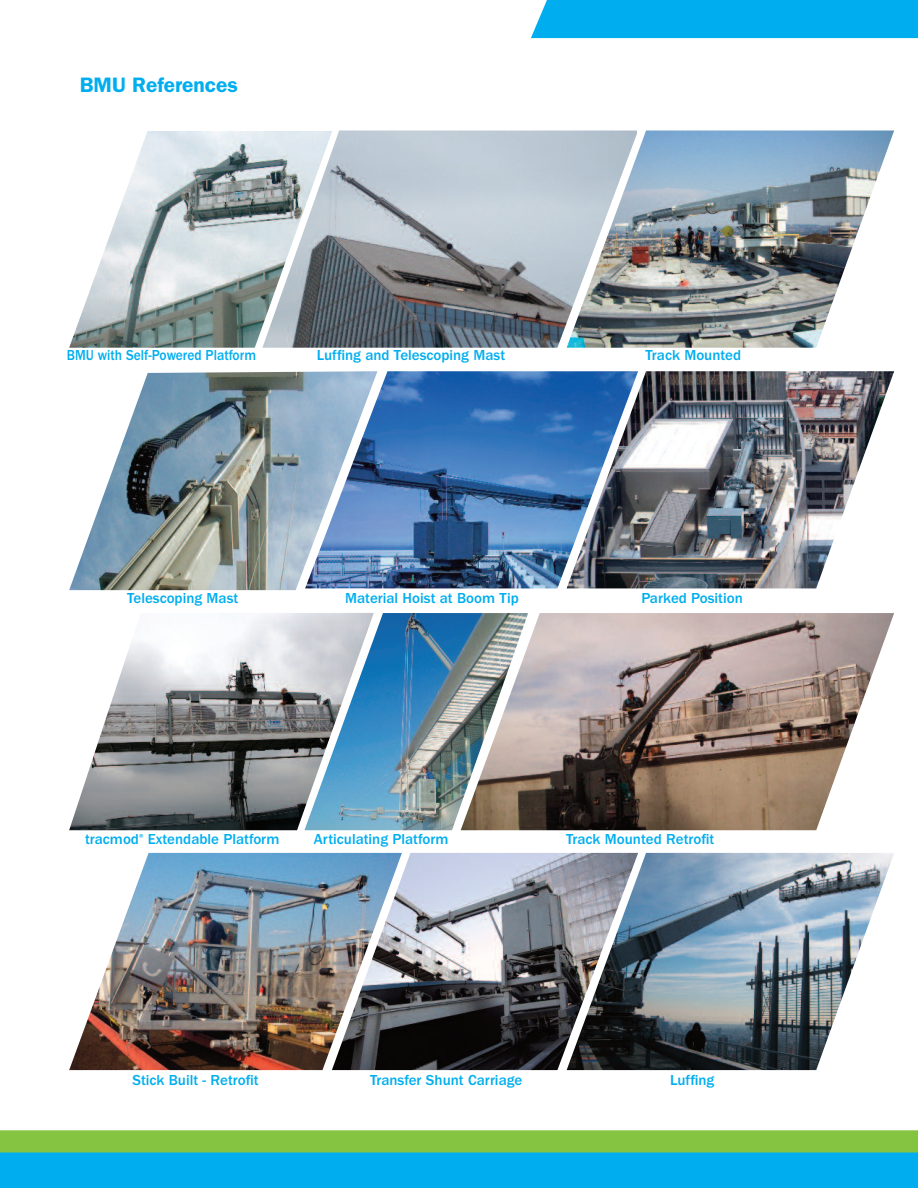
<style>
.page{position:relative;width:918px;height:1188px;background:#fff}
.page>*{position:absolute;margin:0;border:0;box-sizing:border-box;transform-origin:0 0}
.t1{font:600 21px "ITC Franklin Gothic Std";color:#00aeef}
.t2{font:500 15px "ITC Franklin Gothic Std";color:#00aeef}
.t3{font:500 15px "ITC Franklin Gothic Std";color:#00aeef;scale:.9 1}
</style>
<div class="page">
<div style="left:0;top:1130px;width:918px;height:22px;background:#84c440"></div>
<div style="left:531px;top:0;width:387px;height:38px;background:#00aeef"></div>
<div style="left:0;top:1152px;width:918px;height:36px;background:#00aeef"></div>
<img style="left:636px;top:130px;width:258px;height:218px">
<img style="left:69px;top:131px;width:193px;height:217px">
<img style="left:262px;top:130px;width:374px;height:218px">
<img style="left:638px;top:371px;width:256px;height:217px">
<img style="left:377px;top:371px;width:261px;height:217px">
<img style="left:528px;top:613px;width:366px;height:217px">
<img style="left:374px;top:613px;width:154px;height:217px">
<img style="left:70px;top:371px;width:307px;height:219px">
<img style="left:638px;top:853px;width:256px;height:217px">
<img style="left:69px;top:853px;width:263px;height:217px">
<img style="left:69px;top:613px;width:305px;height:217px">
<img style="left:332px;top:853px;width:306px;height:217px">
<h1 class="t1" style="left:80px;top:78px;width:160px">BMU References</h1>
<p class="t3" style="left:67px;top:350px;width:212px">BMU with Self-Powered Platform</p>
<p class="t2" style="left:317px;top:350px;width:190px">Luffing and Telescoping Mast</p>
<p class="t2" style="left:646px;top:350px;width:97px">Track Mounted</p>
<p class="t2" style="left:127px;top:593px;width:113px">Telescoping Mast</p>
<p class="t2" style="left:345px;top:593px;width:175px">Material Hoist at Boom Tip</p>
<p class="t2" style="left:641px;top:593px;width:103px">Parked Position</p>
<p class="t2" style="left:85px;top:834px;width:196px">tracmod<sup>®</sup> Extendable Platform</p>
<p class="t2" style="left:314px;top:834px;width:136px">Articulating Platform</p>
<p class="t2" style="left:566px;top:834px;width:150px">Track Mounted Retrofit</p>
<p class="t2" style="left:132px;top:1075px;width:128px">Stick Built - Retrofit</p>
<p class="t2" style="left:370px;top:1075px;width:154px">Transfer Shunt Carriage</p>
<p class="t2" style="left:670px;top:1075px;width:46px">Luffing</p>
</div>
